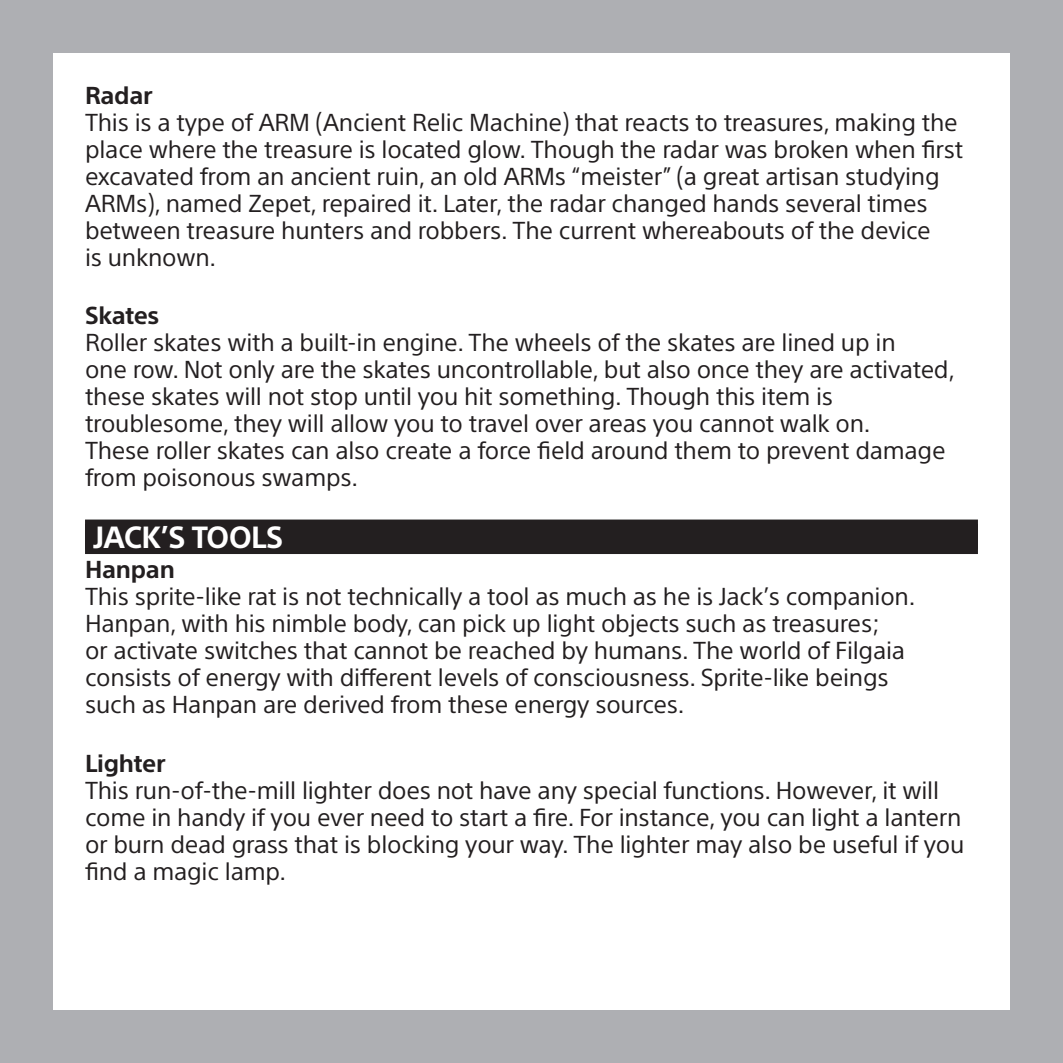
<style>
.page{position:relative;width:1063px;height:1063px;background:#aeafb3}
.page>*{position:absolute;margin:0;border:0;box-sizing:border-box;transform-origin:0 0}
.STANDFIRST_RULES{font:700 30px "SST Pro";letter-spacing:-.025em;color:#fff}
.BODY_COPY{font:24px/27px "SST Pro";letter-spacing:-.01em;color:#231f20}
.BOLD{font:700 24px "SST Pro";letter-spacing:-.01em;color:#231f20}
</style>
<div class="page">
<div style="left:53px;top:53px;width:957px;height:957px;background:#fff"></div>
<div style="left:85px;top:520px;width:893px;height:30px;background:#231f20"></div>
<div style="left:85px;top:524px;width:893px;height:30px;background:#231f20"></div>
<p class="BOLD" style="left:85px;top:81px;width:69px">Radar</p>
<p class="BODY_COPY" style="left:85px;top:108px;width:880px">This is a type of ARM (Ancient Relic Machine) that reacts to treasures, making the place where the treasure is located glow. Though the radar was broken when first excavated from an ancient ruin, an old ARMs “meister” (a great artisan studying ARMs), named Zepet, repaired it. Later, the radar changed hands several times between treasure hunters and robbers. The current whereabouts of the device<br>is unknown.</p>
<p class="BOLD" style="left:85px;top:301px;width:76px">Skates</p>
<p class="BODY_COPY" style="left:85px;top:329px;width:872px">Roller skates with a built-in engine. The wheels of the skates are lined up in<br>one row. Not only are the skates uncontrollable, but also once they are activated, these skates will not stop until you hit something. Though this item is troublesome, they will allow you to travel over areas you cannot walk on.<br>These roller skates can also create a force field around them to prevent damage from poisonous swamps.</p>
<p class="STANDFIRST_RULES" style="left:94px;top:520px;width:191px">JACK’S TOOLS</p>
<p class="BOLD" style="left:85px;top:556px;width:91px">Hanpan</p>
<p class="BODY_COPY" style="left:85px;top:583px;width:832px">This sprite-like rat is not technically a tool as much as he is Jack’s companion.<br>Hanpan, with his nimble body, can pick up light objects such as treasures;<br>or activate switches that cannot be reached by humans. The world of Filgaia consists of energy with different levels of consciousness. Sprite-like beings such as Hanpan are derived from these energy sources.</p>
<p class="BOLD" style="left:85px;top:749px;width:82px">Lighter</p>
<p class="BODY_COPY" style="left:85px;top:777px;width:881px">This run-of-the-mill lighter does not have any special functions. However, it will come in handy if you ever need to start a fire. For instance, you can light a lantern or burn dead grass that is blocking your way. The lighter may also be useful if you find a magic lamp.</p>
</div>
